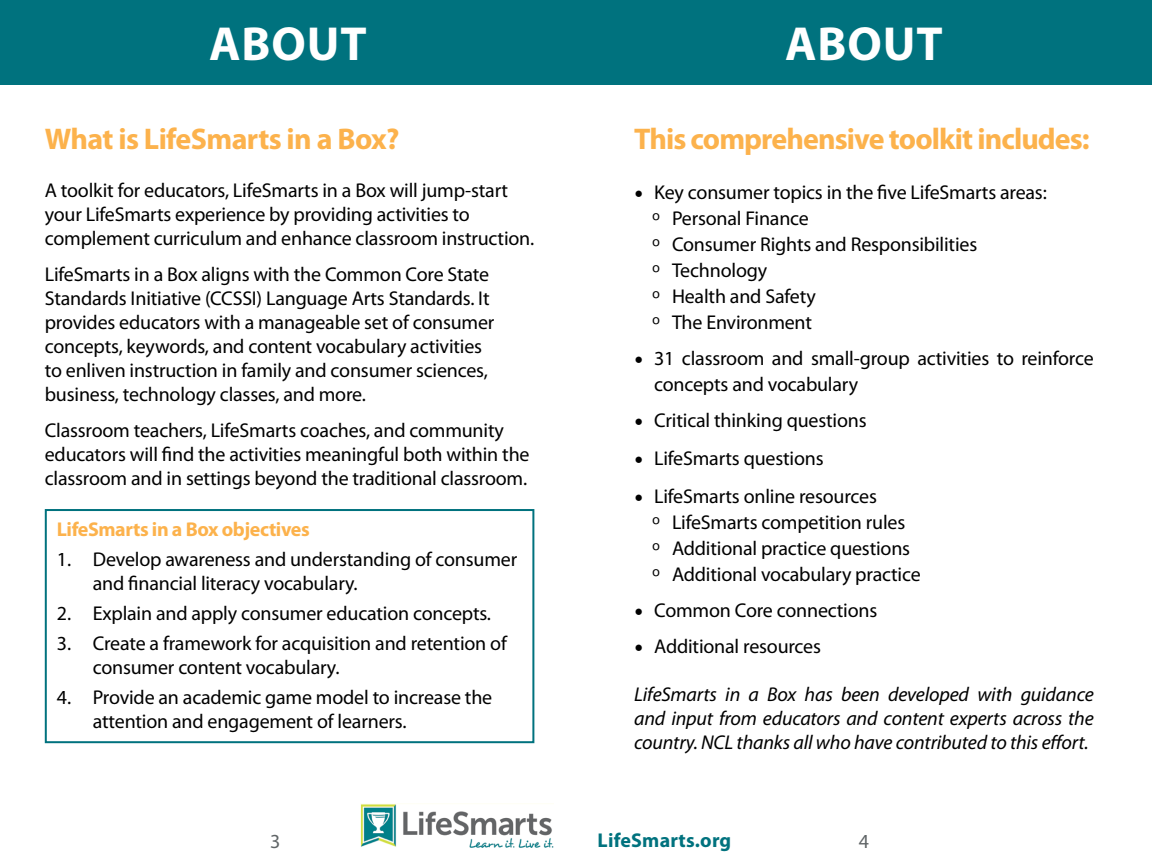
<style>
.page{position:relative;width:1152px;height:864px;background:#fff}
.page>*{position:absolute;margin:0;border:0;box-sizing:border-box;transform-origin:0 0}
.t1{font:700 48px "Myriad Pro";letter-spacing:.02em;color:#fff}
.t2{font:700 30px "Myriad Pro";letter-spacing:-.03em;color:#fcb24c}
.t3{font:20px/24px "Myriad Pro";letter-spacing:-.01em;color:#000}
.t4{font:italic 20px/24px "Myriad Pro";letter-spacing:-.01em;color:#000;text-align:justify}
.t5{font:700 20px "Myriad Pro";letter-spacing:-.02em;color:#fcb24c}
.t6{font:700 20px "Myriad Pro";letter-spacing:.01em;color:#00727e}
.t7{font:20px "Myriad Pro";color:#606567}
.s1{font-family:"Minion Pro";font-size:24px}
.s2{font-family:"Arial"}
</style>
<div class="page">
<img style="left:360px;top:804px;width:193px;height:44px">
<div style="left:0;top:0;width:1152px;height:85px;background:#00727e"></div>
<div style="left:45px;top:509px;width:489px;height:234px;border:2px solid #00727e"></div>
<h1 class="t1" style="left:209px;top:12px;width:151px">about</h1>
<h1 class="t1" style="left:785px;top:12px;width:151px">about</h1>
<h2 class="t2" style="left:45px;top:120px;width:356px">What is LifeSmarts in a Box?</h2>
<p class="t3" style="left:45px;top:178px;width:491px">A toolkit for educators, LifeSmarts in a Box will jump-start your LifeSmarts experience by providing activities to complement curriculum and enhance classroom instruction.</p>
<p class="t3" style="left:45px;top:262px;width:451px">LifeSmarts in a Box aligns with the Common Core State Standards Initiative (CCSSI) Language Arts Standards. It provides educators with a manageable set of consumer concepts, keywords, and content vocabulary activities to enliven instruction in family and consumer sciences, business, technology classes, and more.</p>
<p class="t3" style="left:45px;top:418px;width:486px">Classroom teachers, LifeSmarts coaches, and community educators will find the activities meaningful both within the classroom and in settings beyond the traditional classroom.</p>
<p class="t5" style="left:57px;top:516px;width:255px">LifeSmarts in a Box objectives</p>
<p class="t3" style="left:93px;top:547px;width:426px;text-indent:-36px">1. Develop awareness and understanding of consumer and financial literacy vocabulary.</p>
<p class="t3" style="left:57px;top:601px;width:436px">2. Explain and apply consumer education concepts.</p>
<p class="t3" style="left:93px;top:631px;width:416px;text-indent:-36px">3. Create a framework for acquisition and retention of consumer content vocabulary.</p>
<p class="t3" style="left:93px;top:685px;width:401px;text-indent:-36px">4. Provide an academic game model to increase the attention and engagement of learners.</p>
<h2 class="t2" style="left:634px;top:120px;width:457px">This comprehensive toolkit includes:</h2>
<p class="t3" style="left:656px;top:179px;width:392px;line-height:26px;text-indent:-22px"><span class="s1">•</span> Key consumer topics in the five LifeSmarts areas: <span class="s2">ͦ</span> Personal Finance<br><span class="s2">ͦ</span> Consumer Rights and Responsibilities<br><span class="s2">ͦ</span> Technology<br><span class="s2">ͦ</span> Health and Safety<br><span class="s2">ͦ</span> The Environment</p>
<p class="t3" style="left:654px;top:345px;width:441px;line-height:26px;text-indent:-20px"><span class="s1">•</span> 31 classroom and small-group activities to reinforce concepts and vocabulary</p>
<p class="t3" style="left:634px;top:408px;width:234px"><span class="s1">•</span> Critical thinking questions</p>
<p class="t3" style="left:634px;top:446px;width:191px"><span class="s1">•</span> LifeSmarts questions</p>
<p class="t3" style="left:656px;top:483px;width:266px;line-height:26px;text-indent:-22px"><span class="s1">•</span> LifeSmarts online resources<br><span class="s2">ͦ</span> LifeSmarts competition rules<br><span class="s2">ͦ</span> Additional practice questions <span class="s2">ͦ</span> Additional vocabulary practice</p>
<p class="t3" style="left:634px;top:598px;width:245px"><span class="s1">•</span> Common Core connections</p>
<p class="t3" style="left:634px;top:634px;width:188px"><span class="s1">•</span> Additional resources</p>
<p class="t4" style="left:634px;top:682px;width:461px">LifeSmarts in a Box has been developed with guidance and input from educators and content experts across the country. NCL thanks all who have contributed to this effort.</p>
<p class="t7" style="left:270px;top:829px;width:12px">3</p>
<p class="t6" style="left:598px;top:828px;width:135px">LifeSmarts.org</p>
<p class="t7" style="left:859px;top:829px;width:12px">4</p>
</div>
